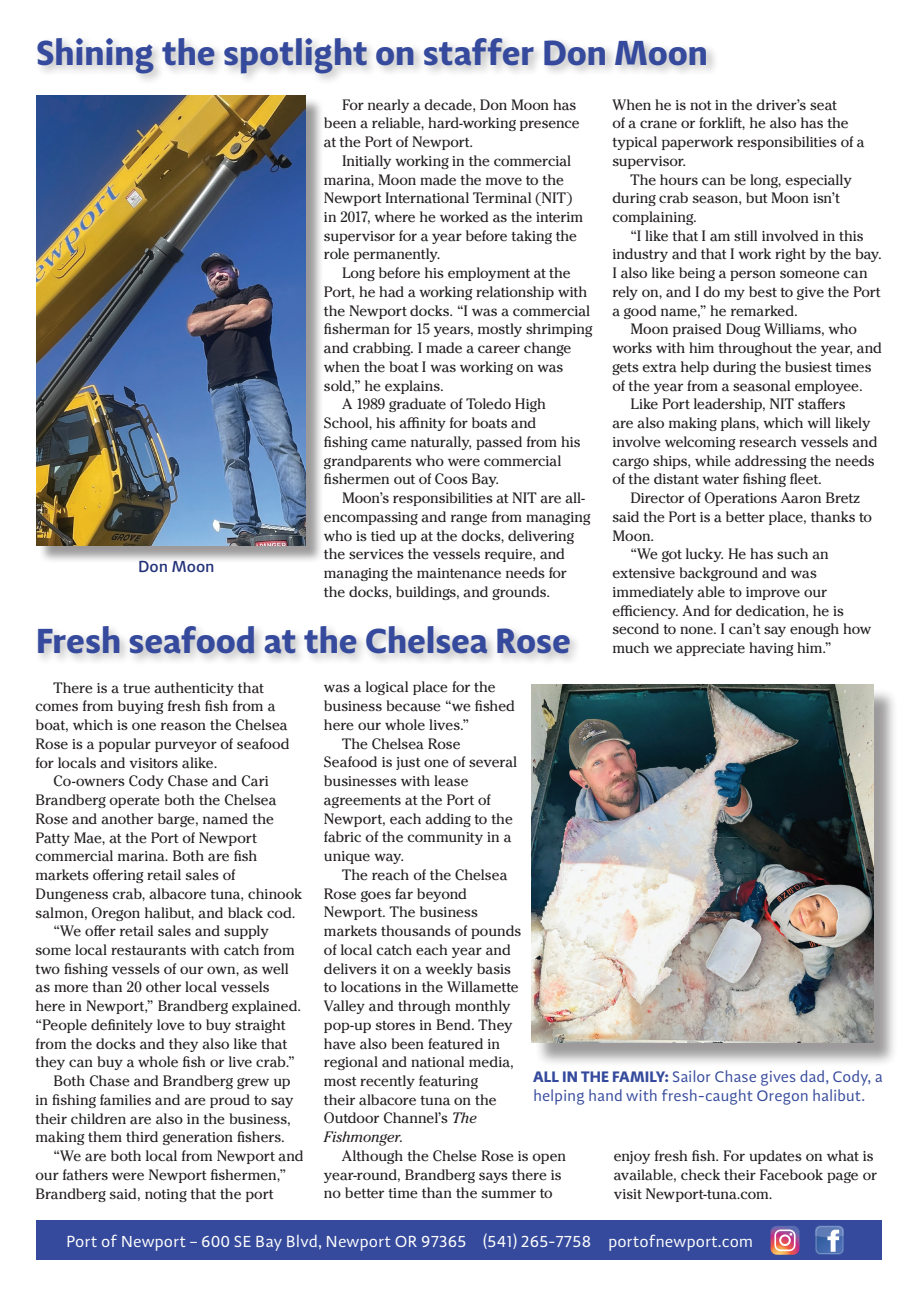
<style>
.page{position:relative;width:918px;height:1296px;background:#fff}
.page>*{position:absolute;margin:0;border:0;box-sizing:border-box;transform-origin:0 0}
.t1{font:700 36px "Adagio Sans";letter-spacing:-.005em;color:#354a9c}
.t2{font:16.5px "Adagio Sans";color:#fff}
.t3{font:500 16.5px "Adagio Sans";color:#243279}
.t4{font:15.75px/18.8px "Cheltenham Pro";letter-spacing:-.005em;color:#231f20}
.t5{font:15.75px/18.8px "Adagio Sans";letter-spacing:-.01em;color:#354a9c}
.t6{font:italic 15.75px "Cheltenham Pro";letter-spacing:-.005em;color:#231f20}
.s1{font-style:italic}
.s2{font-style:normal}
.s3{font-weight:700}
</style>
<div class="page">
<div style="left:36px;top:1220px;width:846px;height:40px;background:#354a9c"></div>
<svg style="left:815px;top:1226px;width:29px;height:29px"></svg>
<svg style="left:771px;top:1226px;width:29px;height:29px"></svg>
<div style="left:35px;top:623px;width:547px;height:43px;background:#231f20;opacity:.3"></div>
<div style="left:534px;top:688px;width:364px;height:379px;background:#231f20;opacity:.45"></div>
<img style="left:531px;top:685px;width:343px;height:358px">
<div style="left:35px;top:34px;width:684px;height:52px;background:#231f20;opacity:.3"></div>
<div style="left:38px;top:98px;width:286px;height:466px;background:#231f20;opacity:.45"></div>
<img style="left:36px;top:95px;width:270px;height:450px">
<h1 class="t1" style="left:36px;top:29px;width:673px">Shining the spotlight on staffer Don Moon</h1>
<p class="t4" style="left:324px;top:95px;width:257px;text-indent:18px">For nearly a decade, Don Moon has been a reliable, hard-working presence at the Port of Newport.</p>
<p class="t4" style="left:324px;top:151px;width:261px;text-indent:18px">Initially working in the commercial marina, Moon made the move to the Newport International Terminal (NIT) in 2017, where he worked as the interim supervisor for a year before taking the role permanently.</p>
<p class="t4" style="left:342px;top:264px;width:230px">Long before his employment at the</p>
<p class="t4" style="left:324px;top:283px;width:265px">Port, he had a working relationship with</p>
<p class="t4" style="left:324px;top:301px;width:268px">the Newport docks. “I was a commercial</p>
<p class="t4" style="left:324px;top:320px;width:270px">fisherman for 15 years, mostly shrimping</p>
<p class="t4" style="left:324px;top:339px;width:249px">and crabbing. I made a career change</p>
<p class="t4" style="left:324px;top:358px;width:241px">when the boat I was working on was</p>
<p class="t4" style="left:324px;top:376px;width:121px">sold,” he explains.</p>
<p class="t4" style="left:342px;top:395px;width:205px">A 1989 graduate of Toledo High</p>
<p class="t4" style="left:324px;top:414px;width:214px">School, his affinity for boats and</p>
<p class="t4" style="left:324px;top:433px;width:258px">fishing came naturally, passed from his</p>
<p class="t4" style="left:324px;top:451px;width:239px">grandparents who were commercial</p>
<p class="t4" style="left:324px;top:470px;width:177px">fishermen out of Coos Bay.</p>
<p class="t4" style="left:342px;top:489px;width:244px">Moon’s responsibilities at NIT are all-</p>
<p class="t4" style="left:324px;top:508px;width:268px">encompassing and range from managing</p>
<p class="t4" style="left:324px;top:526px;width:251px">who is tied up at the docks, delivering</p>
<p class="t4" style="left:324px;top:545px;width:243px">the services the vessels require, and</p>
<p class="t4" style="left:324px;top:564px;width:244px">managing the maintenance needs for</p>
<p class="t4" style="left:324px;top:583px;width:228px">the docks, buildings, and grounds.</p>
<p class="t4" style="left:612px;top:95px;width:253px">When he is not in the driver’s seat<br>of a crane or forklift, he also has the typical paperwork responsibilities of a supervisor.</p>
<p class="t4" style="left:612px;top:170px;width:241px;text-indent:18px">The hours can be long, especially during crab season, but Moon isn’t complaining.</p>
<p class="t4" style="left:630px;top:226px;width:235px">“I like that I am still involved in this</p>
<p class="t4" style="left:612px;top:245px;width:271px">industry and that I work right by the bay.</p>
<p class="t4" style="left:612px;top:264px;width:257px">I also like being a person someone can</p>
<p class="t4" style="left:612px;top:283px;width:269px">rely on, and I do my best to give the Port</p>
<p class="t4" style="left:612px;top:301px;width:187px">a good name,” he remarked.</p>
<p class="t4" style="left:630px;top:320px;width:228px">Moon praised Doug Williams, who</p>
<p class="t4" style="left:612px;top:339px;width:271px">works with him throughout the year, and</p>
<p class="t4" style="left:612px;top:358px;width:261px">gets extra help during the busiest times</p>
<p class="t4" style="left:612px;top:376px;width:252px">of the year from a seasonal employee.</p>
<p class="t4" style="left:630px;top:395px;width:217px">Like Port leadership, NIT staffers</p>
<p class="t4" style="left:612px;top:414px;width:259px">are also making plans, which will likely</p>
<p class="t4" style="left:612px;top:433px;width:267px">involve welcoming research vessels and</p>
<p class="t4" style="left:612px;top:451px;width:264px">cargo ships, while addressing the needs</p>
<p class="t4" style="left:612px;top:470px;width:211px">of the distant water fishing fleet.</p>
<p class="t4" style="left:630px;top:489px;width:231px">Director of Operations Aaron Bretz</p>
<p class="t4" style="left:612px;top:508px;width:261px">said the Port is a better place, thanks to</p>
<p class="t4" style="left:612px;top:526px;width:43px">Moon.</p>
<p class="t4" style="left:630px;top:545px;width:200px">“We got lucky. He has such an</p>
<p class="t4" style="left:612px;top:564px;width:206px">extensive background and was</p>
<p class="t4" style="left:612px;top:583px;width:216px">immediately able to improve our</p>
<p class="t4" style="left:612px;top:601px;width:233px">efficiency. And for dedication, he is</p>
<p class="t4" style="left:612px;top:620px;width:260px">second to none. I can’t say enough how</p>
<p class="t4" style="left:612px;top:639px;width:221px">much we appreciate having him.”</p>
<p class="t3" style="left:138px;top:556px;width:78px">Don Moon</p>
<h1 class="t1" style="left:36px;top:617px;width:536px">Fresh seafood at the Chelsea Rose</h1>
<p class="t4" style="left:36px;top:678px;width:256px;text-indent:18px">There is a true authenticity that comes from buying fresh fish from a boat, which is one reason the Chelsea Rose is a popular purveyor of seafood for locals and visitors alike.</p>
<p class="t4" style="left:54px;top:772px;width:217px">Co-owners Cody Chase and Cari</p>
<p class="t4" style="left:36px;top:791px;width:242px">Brandberg operate both the Chelsea</p>
<p class="t4" style="left:36px;top:810px;width:240px">Rose and another barge, named the</p>
<p class="t4" style="left:36px;top:828px;width:223px">Patty Mae, at the Port of Newport</p>
<p class="t4" style="left:36px;top:847px;width:223px">commercial marina. Both are fish</p>
<p class="t4" style="left:36px;top:866px;width:201px">markets offering retail sales of</p>
<p class="t4" style="left:36px;top:884px;width:268px">Dungeness crab, albacore tuna, chinook</p>
<p class="t4" style="left:36px;top:903px;width:262px">salmon, Oregon halibut, and black cod.</p>
<p class="t4" style="left:54px;top:922px;width:217px">“We offer retail sales and supply</p>
<p class="t4" style="left:36px;top:941px;width:261px">some local restaurants with catch from</p>
<p class="t4" style="left:36px;top:959px;width:255px">two fishing vessels of our own, as well</p>
<p class="t4" style="left:36px;top:978px;width:235px">as more than 20 other local vessels</p>
<p class="t4" style="left:36px;top:997px;width:267px">here in Newport,” Brandberg explained.</p>
<p class="t4" style="left:36px;top:1016px;width:251px">“People definitely love to buy straight</p>
<p class="t4" style="left:36px;top:1034px;width:253px">from the docks and they also like that</p>
<p class="t4" style="left:36px;top:1053px;width:261px">they can buy a whole fish or live crab.”</p>
<p class="t4" style="left:54px;top:1072px;width:239px">Both Chase and Brandberg grew up</p>
<p class="t4" style="left:36px;top:1091px;width:259px">in fishing families and are proud to say</p>
<p class="t4" style="left:36px;top:1109px;width:257px">their children are also in the business,</p>
<p class="t4" style="left:36px;top:1128px;width:251px">making them third generation fishers.</p>
<p class="t4" style="left:54px;top:1147px;width:252px">“We are both local from Newport and</p>
<p class="t4" style="left:36px;top:1166px;width:252px">our fathers were Newport fishermen,”</p>
<p class="t4" style="left:36px;top:1184px;width:239px">Brandberg said, noting that the port</p>
<p class="t4" style="left:324px;top:678px;width:173px">was a logical place for the</p>
<p class="t4" style="left:324px;top:697px;width:193px">business because “we fished</p>
<p class="t4" style="left:324px;top:716px;width:147px">here our whole lives.”</p>
<p class="t4" style="left:342px;top:734px;width:120px">The Chelsea Rose</p>
<p class="t4" style="left:324px;top:753px;width:195px">Seafood is just one of several</p>
<p class="t4" style="left:324px;top:772px;width:146px">businesses with lease</p>
<p class="t4" style="left:324px;top:791px;width:168px">agreements at the Port of</p>
<p class="t4" style="left:324px;top:809px;width:190px">Newport, each adding to the</p>
<p class="t4" style="left:324px;top:828px;width:189px">fabric of the community in a</p>
<p class="t4" style="left:324px;top:847px;width:82px">unique way.</p>
<p class="t4" style="left:342px;top:866px;width:167px">The reach of the Chelsea</p>
<p class="t4" style="left:324px;top:884px;width:145px">Rose goes far beyond</p>
<p class="t4" style="left:324px;top:903px;width:155px">Newport. The business</p>
<p class="t4" style="left:324px;top:922px;width:199px">markets thousands of pounds</p>
<p class="t4" style="left:324px;top:941px;width:188px">of local catch each year and</p>
<p class="t4" style="left:324px;top:959px;width:188px">delivers it on a weekly basis</p>
<p class="t4" style="left:324px;top:978px;width:196px">to locations in the Willamette</p>
<p class="t4" style="left:324px;top:997px;width:188px">Valley and through monthly</p>
<p class="t4" style="left:324px;top:1015px;width:190px">pop-up stores in Bend. They</p>
<p class="t4" style="left:324px;top:1034px;width:178px">have also been featured in</p>
<p class="t4" style="left:324px;top:1053px;width:191px">regional and national media,</p>
<p class="t4" style="left:324px;top:1072px;width:155px">most recently featuring</p>
<p class="t4" style="left:324px;top:1090px;width:174px">their albacore tuna on the</p>
<p class="t4" style="left:324px;top:1109px;width:154px">Outdoor Channel’s <span class="s1">The</span></p>
<p class="t6" style="left:324px;top:1128px;width:80px">Fishmonger<span class="s2">.</span></p>
<p class="t4" style="left:342px;top:1147px;width:226px">Although the Chelse Rose is open</p>
<p class="t4" style="left:324px;top:1165px;width:239px">year-round, Brandberg says there is</p>
<p class="t4" style="left:324px;top:1184px;width:230px">no better time than the summer to</p>
<p class="t5" style="left:533px;top:1068px;width:351px"><span class="s3">ALL IN THE FAMILY:</span> Sailor Chase gives dad, Cody, a helping hand with fresh-caught Oregon halibut.</p>
<p class="t4" style="left:614px;top:1147px;width:265px">enjoy fresh fish. For updates on what is available, check their Facebook page or visit Newport-tuna.com.</p>
<p class="t2" style="left:66px;top:1231px;width:689px">Port of Newport – 600 SE Bay Blvd, Newport OR 97365 (541) 265-7758 portofnewport.com</p>
</div>
